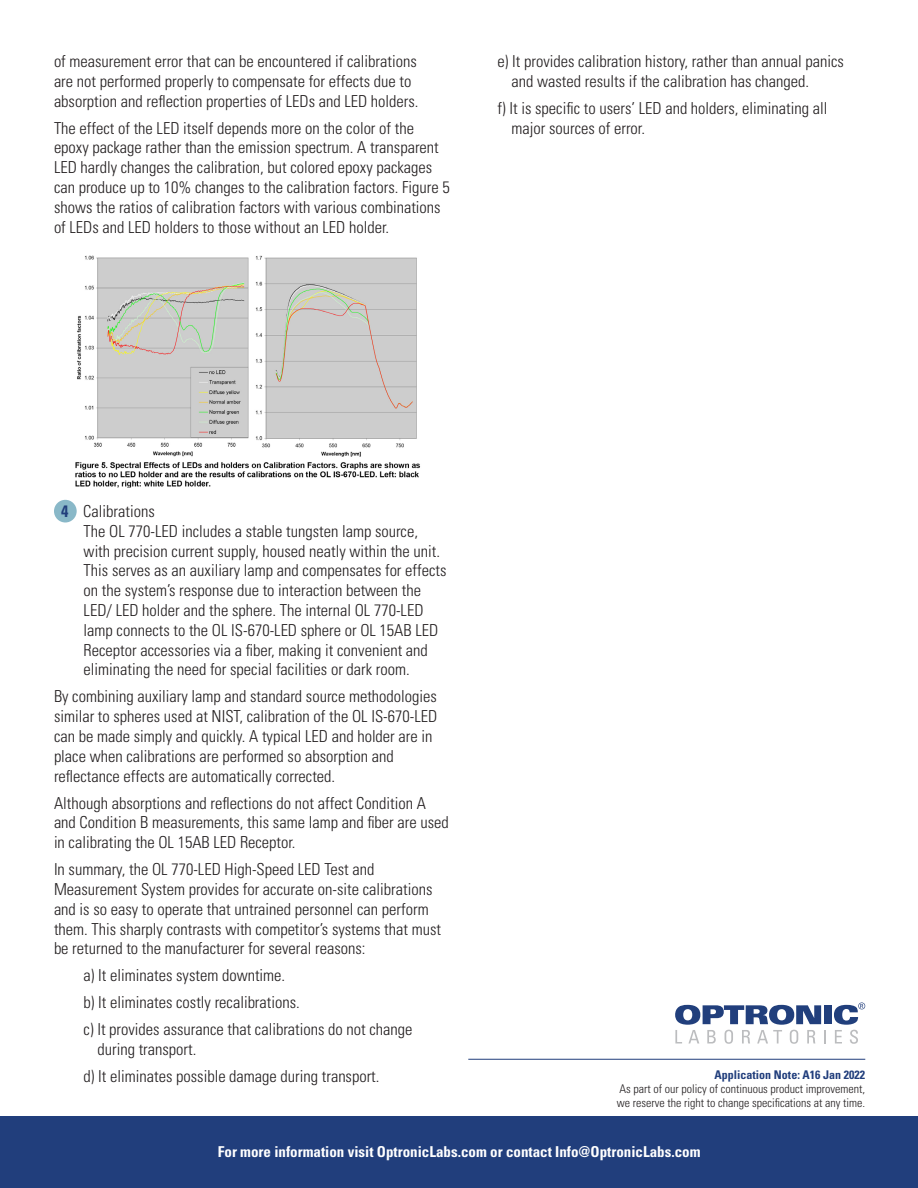
<style>
.page{position:relative;width:918px;height:1188px;background:#fff}
.page>*{position:absolute;margin:0;border:0;box-sizing:border-box;transform-origin:0 0}
.t1{font:300 condensed 16.5px/19.8px "Univers";color:#231f20}
.t2{font:700 condensed 15px "Univers";color:#fff}
.t3{font:300 condensed 12px "Univers";color:#231f20}
.t4{font:700 condensed 12px "Univers";color:#213e7c}
.s1{font-weight:700;color:#213e7c}
</style>
<div class="page">
<div style="left:54px;top:500px;width:23px;height:23px;background:#89b8c8;border-radius:50%"></div>
<img style="left:75px;top:255px;width:346px;height:233px">
<hr style="left:468px;top:1059px;width:397px;height:1px;background:#213e7c">
<div style="left:824px;top:1005px;width:8px;height:19px;background:#213f7c"></div>
<svg style="left:675px;top:1005px;width:151px;height:39px"></svg>
<svg style="left:834px;top:1003px;width:31px;height:41px"></svg>
<div style="left:0;top:1117px;width:918px;height:71px;background:#213e7c"></div>
<p class="t1" style="left:54px;top:51px;width:364px">of measurement error that can be encountered if calibrations</p>
<p class="t1" style="left:54px;top:71px;width:366px">are not performed properly to compensate for effects due to absorption and reflection properties of LEDs and LED holders.</p>
<p class="t1" style="left:54px;top:118px;width:397px">The effect of the LED itself depends more on the color of the epoxy package rather than the emission spectrum. A transparent LED hardly changes the calibration, but colored epoxy packages can produce up to 10% changes to the calibration factors. Figure 5 shows the ratios of calibration factors with various combinations of LEDs and LED holders to those without an LED holder.</p>
<p class="t1" style="left:498px;top:51px;width:348px">e) It provides calibration history, rather than annual panics</p>
<p class="t1" style="left:512px;top:71px;width:299px">and wasted results if the calibration has changed.</p>
<p class="t1" style="left:498px;top:98px;width:331px">f) It is specific to users’ LED and holders, eliminating all</p>
<p class="t1" style="left:512px;top:118px;width:135px">major sources of error.</p>
<p class="t1" style="left:61px;top:501px;width:95px"><span class="s1">4</span> Calibrations</p>
<p class="t1" style="left:84px;top:521px;width:336px">The OL 770-LED includes a stable tungsten lamp source,</p>
<p class="t1" style="left:84px;top:541px;width:358px">with precision current supply, housed neatly within the unit.</p>
<p class="t1" style="left:84px;top:561px;width:364px">This serves as an auxiliary lamp and compensates for effects</p>
<p class="t1" style="left:84px;top:581px;width:339px">on the system’s response due to interaction between the</p>
<p class="t1" style="left:84px;top:600px;width:341px">LED/ LED holder and the sphere. The internal OL 770-LED</p>
<p class="t1" style="left:84px;top:620px;width:356px">lamp connects to the OL IS-670-LED sphere or OL 15AB LED</p>
<p class="t1" style="left:84px;top:640px;width:346px">Receptor accessories via a fiber, making it convenient and</p>
<p class="t1" style="left:84px;top:660px;width:328px">eliminating the need for special facilities or dark room.</p>
<p class="t1" style="left:54px;top:687px;width:385px">By combining auxiliary lamp and standard source methodologies similar to spheres used at NIST, calibration of the OL IS-670-LED can be made simply and quickly. A typical LED and holder are in place when calibrations are performed so absorption and</p>
<p class="t1" style="left:54px;top:766px;width:283px">reflectance effects are automatically corrected.</p>
<p class="t1" style="left:54px;top:793px;width:396px">Although absorptions and reflections do not affect Condition A and Condition B measurements, this same lamp and fiber are used in calibrating the OL 15AB LED Receptor.</p>
<p class="t1" style="left:54px;top:860px;width:322px">In summary, the OL 770-LED High-Speed LED Test and</p>
<p class="t1" style="left:54px;top:879px;width:389px">Measurement System provides for accurate on-site calibrations and is so easy to operate that untrained personnel can perform them. This sharply contrasts with competitor’s systems that must be returned to the manufacturer for several reasons:</p>
<p class="t1" style="left:84px;top:966px;width:203px">a) It eliminates system downtime.</p>
<p class="t1" style="left:84px;top:993px;width:218px">b) It eliminates costly recalibrations.</p>
<p class="t1" style="left:84px;top:1020px;width:330px">c) It provides assurance that calibrations do not change</p>
<p class="t1" style="left:98px;top:1040px;width:100px">during transport.</p>
<p class="t1" style="left:84px;top:1067px;width:297px">d) It eliminates possible damage during transport.</p>
<p class="t4" style="left:715px;top:1067px;width:152px">Application Note: A16 Jan 2022</p>
<p class="t3" style="left:619px;top:1081px;width:247px">As part of our policy of continuous product improvement,</p>
<p class="t3" style="left:617px;top:1096px;width:250px">we reserve the right to change specifications at any time.</p>
<p class="t2" style="left:218px;top:1142px;width:484px">For more information visit OptronicLabs.com or contact Info@OptronicLabs.com</p>
</div>
